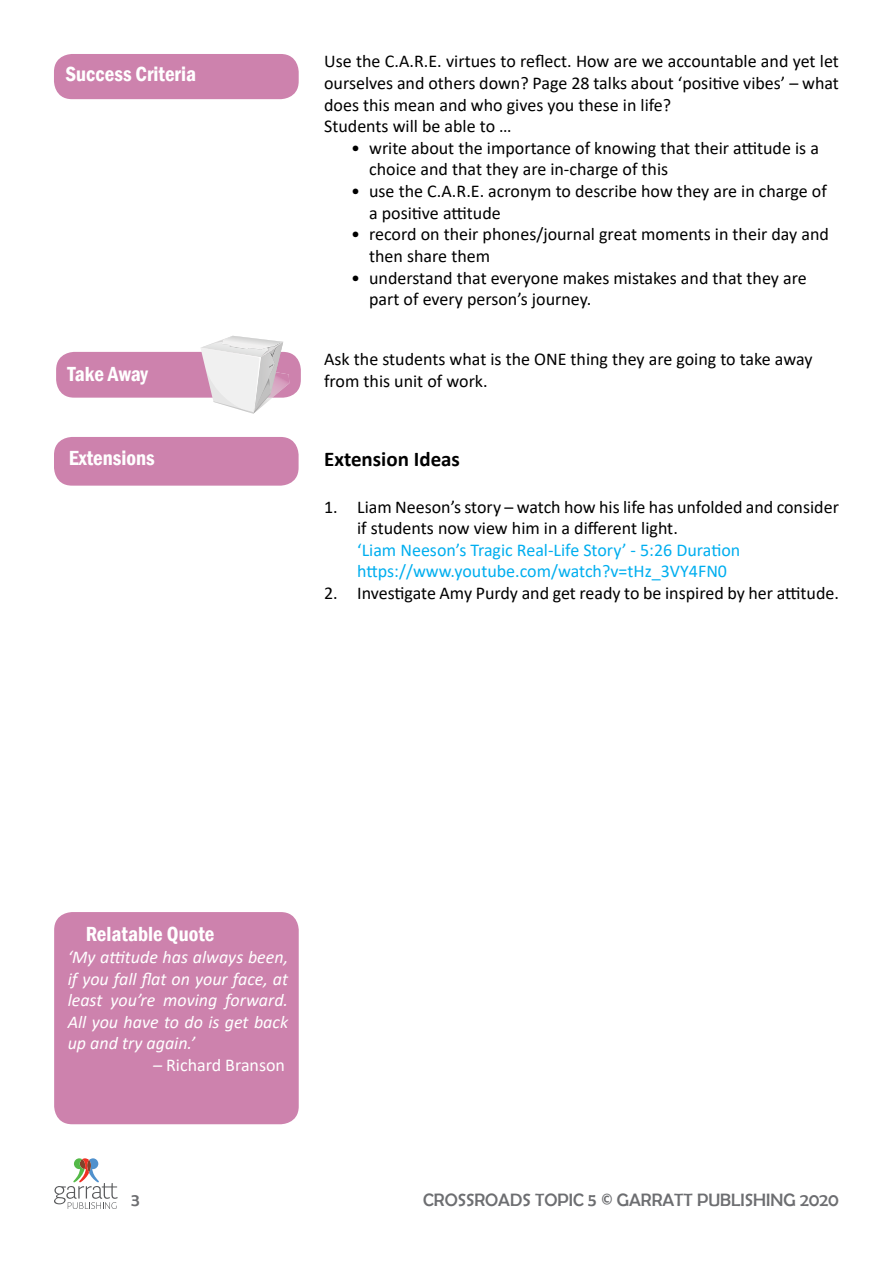
<style>
.page{position:relative;width:893px;height:1263px;background:#fff}
.page>*{position:absolute;margin:0;border:0;box-sizing:border-box;transform-origin:0 0}
.t1{font:600 condensed 21px "Franklin Gothic";color:#fff}
.t2{font:700 21px "Calibri";color:#000}
.t3{font:18px/21.6px "Calibri";color:#000}
.t4{font:italic 18px/21.6px "Calibri";color:#fff;text-align:justify}
.t5{font:18px/21.6px "Calibri";color:#00aeef}
.t6{font:18px "Berlin Sans FB";color:#6d6e71}
.t7{font:18px "Calibri";color:#fff}
.s1{font-style:italic}
</style>
<div class="page">
<svg style="left:54px;top:1158px;width:64px;height:51px"></svg>
<div style="left:54px;top:912px;width:245px;height:212px;background:#cd82ad;border-radius:18px"></div>
<div style="left:54px;top:54px;width:245px;height:45px;background:#cd82ad;border-radius:18px"></div>
<div style="left:56px;top:352px;width:245px;height:46px;background:#cd82ad;border-radius:18px"></div>
<div style="left:54px;top:437px;width:245px;height:49px;background:#cd82ad;border-radius:18px"></div>
<svg style="left:200px;top:336px;width:89px;height:78px"></svg>
<p class="t1" style="left:66px;top:60px;width:132px">Success Criteria</p>
<p class="t1" style="left:68px;top:360px;width:82px">Take Away</p>
<p class="t1" style="left:69px;top:444px;width:87px">Extensions</p>
<p class="t3" style="left:324px;top:50px;width:516px">Use the C.A.R.E. virtues to reflect. How are we accountable and yet let ourselves and others down? Page 28 talks about ‘positive vibes’ – what does this mean and who gives you these in life?<br>Students will be able to …</p>
<p class="t3" style="left:369px;top:137px;width:451px;text-indent:-18px">• write about the importance of knowing that their attitude is a choice and that they are in-charge of this</p>
<p class="t3" style="left:369px;top:180px;width:459px;text-indent:-18px">• use the C.A.R.E. acronym to describe how they are in charge of a positive attitude</p>
<p class="t3" style="left:369px;top:223px;width:461px;text-indent:-18px">• record on their phones/journal great moments in their day and then share them</p>
<p class="t3" style="left:369px;top:266px;width:439px;text-indent:-18px">• understand that everyone makes mistakes and that they are part of every person’s journey.</p>
<p class="t3" style="left:324px;top:348px;width:490px">Ask the students what is the ONE thing they are going to take away from this unit of work.</p>
<p class="t2" style="left:324px;top:444px;width:137px">Extension Ideas</p>
<p class="t3" style="left:357px;top:495px;width:483px;text-indent:-33px">1. Liam Neeson’s story – watch how his life has unfolded and consider if students now view him in a different light.</p>
<p class="t5" style="left:357px;top:539px;width:385px">‘Liam Neeson’s Tragic Real-Life Story’ - 5:26 Duration https://www.youtube.com/watch?v=tHz_3VY4FN0</p>
<p class="t3" style="left:324px;top:582px;width:516px">2. Investigate Amy Purdy and get ready to be inspired by her attitude.</p>
<p class="t1" style="left:86px;top:920px;width:130px">Relatable Quote</p>
<p class="t4" style="left:68px;top:945px;width:222px">‘My attitude has always been, if you fall flat on your face, at least you’re moving forward.<br>All you have to do is get back up and try again.’</p>
<p class="t7" style="left:153px;top:1052px;width:133px"><span class="s1">–</span> Richard Branson</p>
<p class="t6" style="left:131px;top:1190px;width:10px">3</p>
<p class="t6" style="left:423px;top:1190px;width:417px">CROSSROADS TOPIC 5 © GARRATT PUBLISHING 2020</p>
</div>
